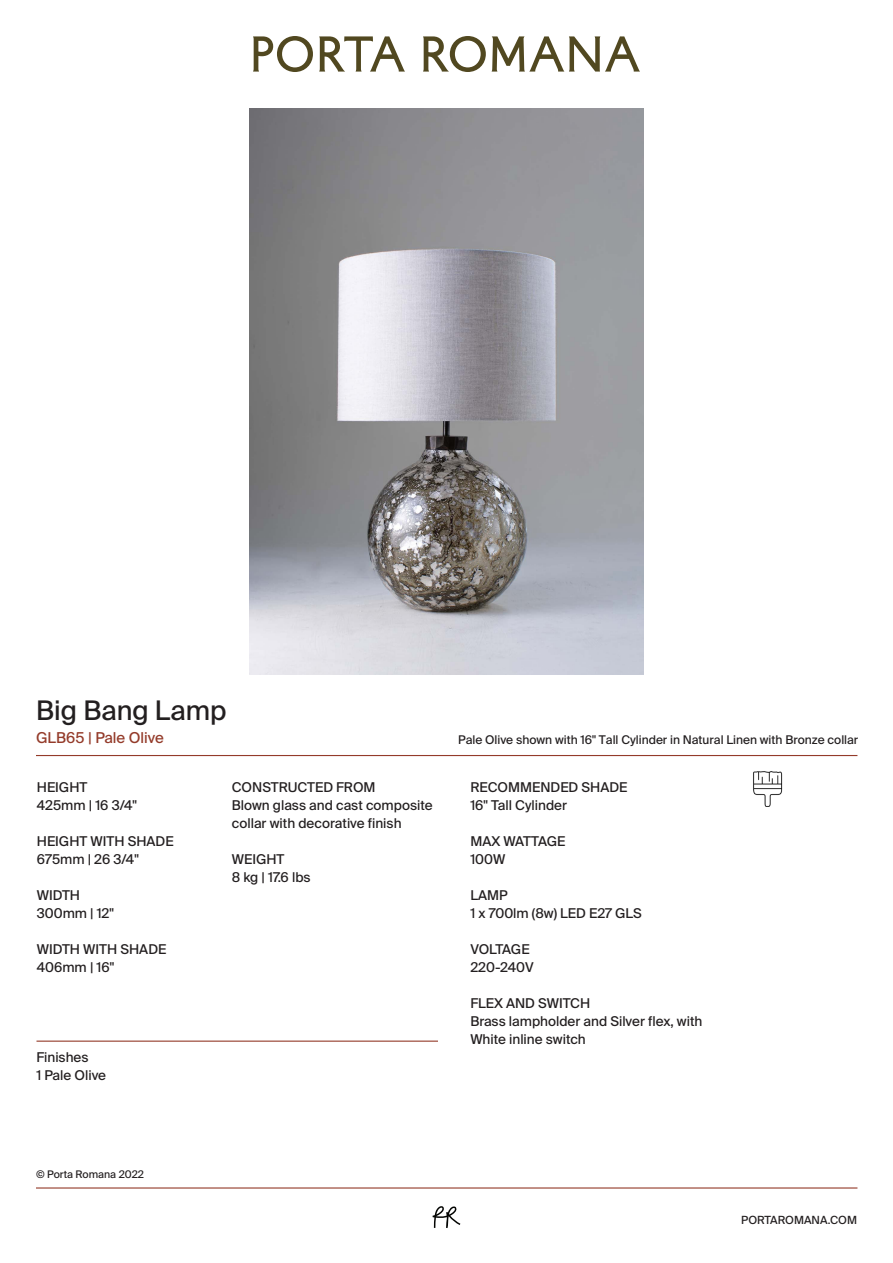
<style>
.page{position:relative;width:893px;height:1263px;background:#fff}
.page>*{position:absolute;margin:0;border:0;box-sizing:border-box;transform-origin:0 0}
.t1{font:27px "Suisse Intl";color:#231f20}
.t2{font:15px "Suisse Intl";color:#943b2a}
.t3{font:13.5px/18px "Suisse Intl";color:#231f20}
.t4{font:12px "Suisse Intl";color:#231f20}
.t5{font:11.25px "Suisse Intl";color:#231f20}
.t6{font:10.5px "Suisse Intl";color:#231f20}
</style>
<div class="page">
<hr style="left:36px;top:755px;width:821px;height:1px;background:#943b2a">
<img style="left:250px;top:108px;width:393px;height:566px">
<svg style="left:253px;top:36px;width:60px;height:36px"></svg>
<svg style="left:319px;top:36px;width:86px;height:36px"></svg>
<svg style="left:423px;top:36px;width:63px;height:36px"></svg>
<svg style="left:492px;top:36px;width:148px;height:36px"></svg>
<hr style="left:36px;top:1040px;width:402px;height:2px;background:#943b2a">
<svg style="left:433px;top:1206px;width:27px;height:22px"></svg>
<hr style="left:36px;top:1187px;width:821px;height:1px;background:#943b2a">
<img style="left:753px;top:772px;width:30px;height:35px">
<h1 class="t1" style="left:36px;top:695px;width:192px">Big Bang Lamp</h1>
<p class="t2" style="left:36px;top:729px;width:129px">GLB65 | Pale Olive</p>
<p class="t4" style="left:458px;top:733px;width:402px">Pale Olive shown with 16" Tall Cylinder in Natural Linen with Bronze collar</p>
<p class="t3" style="left:37px;top:778px;width:102px">HEIGHT<br>425mm | 16 3/4"</p>
<p class="t3" style="left:37px;top:832px;width:138px">HEIGHT WITH SHADE<br>675mm | 26 3/4"</p>
<p class="t3" style="left:37px;top:886px;width:79px">WIDTH<br>300mm | 12"</p>
<p class="t3" style="left:37px;top:940px;width:131px">WIDTH WITH SHADE<br>406mm | 16"</p>
<p class="t3" style="left:36px;top:1048px;width:71px">Finishes<br>1 Pale Olive</p>
<p class="t6" style="left:36px;top:1168px;width:109px">© Porta Romana 2022</p>
<p class="t3" style="left:232px;top:778px;width:202px">CONSTRUCTED FROM<br>Blown glass and cast composite collar with decorative finish</p>
<p class="t3" style="left:232px;top:850px;width:80px">WEIGHT<br>8 kg | 17.6 lbs</p>
<p class="t3" style="left:470px;top:778px;width:159px">RECOMMENDED SHADE<br>16" Tall Cylinder</p>
<p class="t3" style="left:470px;top:832px;width:97px">MAX WATTAGE<br>100W</p>
<p class="t3" style="left:470px;top:886px;width:173px">LAMP<br>1 x 700lm (8w) LED E27 GLS</p>
<p class="t3" style="left:470px;top:940px;width:65px">VOLTAGE<br>220-240V</p>
<p class="t3" style="left:470px;top:994px;width:234px">FLEX AND SWITCH<br>Brass lampholder and Silver flex, with<br>White inline switch</p>
<p class="t5" style="left:741px;top:1213px;width:117px">PORTAROMANA.COM</p>
</div>
